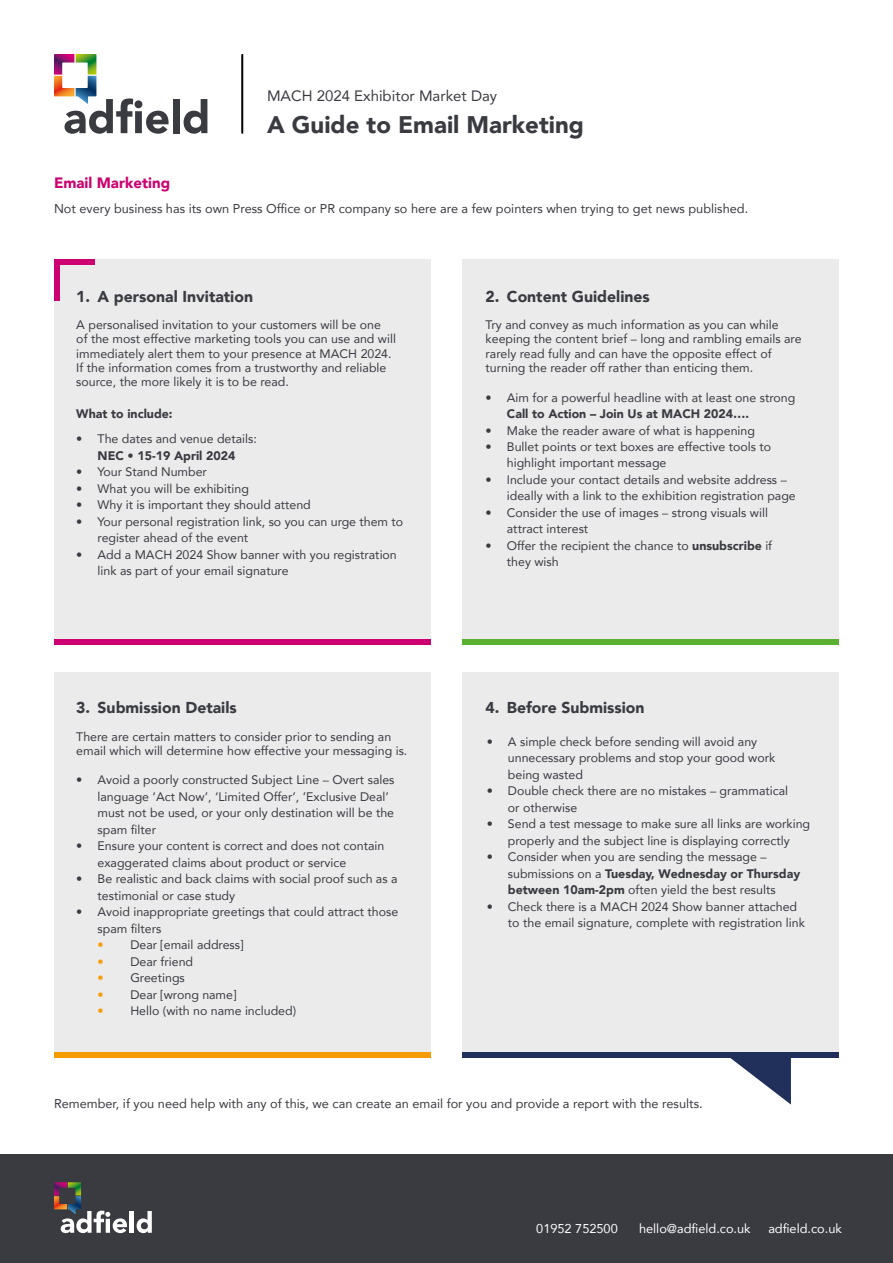
<style>
.page{position:relative;width:893px;height:1263px;background:#fff}
.page>*{position:absolute;margin:0;border:0;box-sizing:border-box;transform-origin:0 0}
.t1{font:900 24px "Avenir";color:#393b41}
.t2{font:900 15.75px "Avenir";color:#393b41}
.t3{font:15px "Avenir";color:#393b41}
.t4{font:900 15px "Avenir";color:#cc0070}
.t5{font:12.75px "Avenir";color:#393b41}
.t6{font:12.75px "Avenir";color:#fff}
.t7{font:12.3px/16.5px "Avenir";color:#393b41}
.t8{font:900 12.3px "Avenir";color:#393b41}
.s1{color:#f59d08}
.s2{font-weight:900}
</style>
<div class="page">
<div style="left:173px;top:99px;width:7px;height:34px;background:#393b41"></div>
<svg style="left:184px;top:99px;width:23px;height:35px"></svg>
<svg style="left:54px;top:54px;width:115px;height:80px"></svg>
<div style="left:242px;top:54px;width:1px;height:80px;border:2px solid #000"></div>
<div style="left:54px;top:259px;width:377px;height:385px;background:#ebebec"></div>
<div style="left:0;top:1154px;width:893px;height:109px;background:#393b41"></div>
<hr style="left:130px;top:1211px;width:4px;height:22px;background:#fff">
<svg style="left:137px;top:1211px;width:15px;height:22px"></svg>
<svg style="left:54px;top:1182px;width:73px;height:51px"></svg>
<div style="left:54px;top:259px;width:40px;height:6px;background:#cc0070"></div>
<div style="left:54px;top:639px;width:377px;height:5px;background:#cc0070"></div>
<div style="left:462px;top:259px;width:377px;height:385px;background:#ebebec"></div>
<div style="left:462px;top:639px;width:377px;height:5px;background:#5ab031"></div>
<div style="left:54px;top:672px;width:377px;height:385px;background:#ebebec"></div>
<div style="left:54px;top:1052px;width:377px;height:5px;background:#f59c00"></div>
<div style="left:462px;top:672px;width:377px;height:385px;background:#ebebec"></div>
<div style="left:462px;top:1052px;width:377px;height:5px;background:#21305b"></div>
<svg style="left:727px;top:1057px;width:64px;height:47px"></svg>
<div style="left:54px;top:259px;width:5px;height:42px;background:#cc0070"></div>
<p class="t3" style="left:267px;top:84px;width:232px">MACH 2024 Exhibitor Market Day</p>
<h1 class="t1" style="left:267px;top:104px;width:318px">A Guide to Email Marketing</h1>
<p class="t4" style="left:54px;top:170px;width:118px">Email Marketing</p>
<p class="t5" style="left:54px;top:198px;width:696px">Not every business has its own Press Office or PR company so here are a few pointers when trying to get news published.</p>
<p class="t2" style="left:76px;top:283px;width:178px">1. A personal Invitation</p>
<p class="t7" style="left:76px;top:317px;width:321px;line-height:14.2px">A personalised invitation to your customers will be one<br>of the most effective marketing tools you can use and will immediately alert them to your presence at MACH 2024.<br>If the information comes from a trustworthy and reliable source, the more likely it is to be read.</p>
<p class="t8" style="left:76px;top:404px;width:98px">What to include:</p>
<p class="t7" style="left:76px;top:430px;width:182px">• The dates and venue details:</p>
<p class="t8" style="left:98px;top:445px;width:139px">NEC • 15-19 April 2024</p>
<p class="t7" style="left:76px;top:463px;width:132px">• Your Stand Number</p>
<p class="t7" style="left:76px;top:480px;width:174px">• What you will be exhibiting</p>
<p class="t7" style="left:76px;top:496px;width:236px">• Why it is important they should attend</p>
<p class="t7" style="left:98px;top:513px;width:307px;text-indent:-21px">• Your personal registration link, so you can urge them to register ahead of the event</p>
<p class="t7" style="left:98px;top:546px;width:301px;text-indent:-21px">• Add a MACH 2024 Show banner with you registration link as part of your email signature</p>
<p class="t2" style="left:76px;top:694px;width:162px">3. Submission Details</p>
<p class="t7" style="left:76px;top:729px;width:333px;line-height:14.2px">There are certain matters to consider prior to sending an email which will determine how effective your messaging is.</p>
<p class="t7" style="left:98px;top:771px;width:298px;text-indent:-21px">• Avoid a poorly constructed Subject Line – Overt sales language ‘Act Now’, ‘Limited Offer’, ’Exclusive Deal’ must not be used, or your only destination will be the spam filter</p>
<p class="t7" style="left:98px;top:837px;width:288px;text-indent:-21px">• Ensure your content is correct and does not contain exaggerated claims about product or service</p>
<p class="t7" style="left:98px;top:870px;width:301px;text-indent:-21px">• Be realistic and back claims with social proof such as a testimonial or case study</p>
<p class="t7" style="left:98px;top:903px;width:302px;text-indent:-21px">• Avoid inappropriate greetings that could attract those spam filters</p>
<p class="t7" style="left:98px;top:936px;width:147px"><span class="s1">•</span> Dear [email address]</p>
<p class="t7" style="left:98px;top:953px;width:97px"><span class="s1">•</span> Dear friend</p>
<p class="t7" style="left:98px;top:969px;width:89px"><span class="s1">•</span> Greetings</p>
<p class="t7" style="left:98px;top:986px;width:140px"><span class="s1">•</span> Dear [wrong name]</p>
<p class="t7" style="left:98px;top:1002px;width:200px"><span class="s1">•</span> Hello (with no name included)</p>
<p class="t2" style="left:486px;top:283px;width:166px">2. Content Guidelines</p>
<p class="t7" style="left:486px;top:317px;width:317px;line-height:14.2px">Try and convey as much information as you can while keeping the content brief – long and rambling emails are rarely read fully and can have the opposite effect of turning the reader off rather than enticing them.</p>
<p class="t7" style="left:486px;top:389px;width:311px">• Aim for a powerful headline with at least one strong</p>
<p class="t8" style="left:507px;top:403px;width:244px">Call to Action – Join Us at MACH 2024….</p>
<p class="t7" style="left:486px;top:422px;width:271px">• Make the reader aware of what is happening</p>
<p class="t7" style="left:507px;top:438px;width:266px;text-indent:-21px">• Bullet points or text boxes are effective tools to highlight important message</p>
<p class="t7" style="left:507px;top:471px;width:290px;text-indent:-21px">• Include your contact details and website address – ideally with a link to the exhibition registration page</p>
<p class="t7" style="left:507px;top:504px;width:263px;text-indent:-21px">• Consider the use of images – strong visuals will attract interest</p>
<p class="t7" style="left:507px;top:537px;width:267px;text-indent:-21px">• Offer the recipient the chance to <span class="s2">unsubscribe</span> if they wish</p>
<p class="t2" style="left:486px;top:694px;width:160px">4. Before Submission</p>
<p class="t7" style="left:508px;top:733px;width:269px;text-indent:-21px">• A simple check before sending will avoid any unnecessary problems and stop your good work being wasted</p>
<p class="t7" style="left:508px;top:782px;width:282px;text-indent:-21px">• Double check there are no mistakes – grammatical or otherwise</p>
<p class="t7" style="left:487px;top:815px;width:325px;text-align:center">• Send a test message to make sure all links are working properly and the subject line is displaying correctly</p>
<p class="t7" style="left:508px;top:848px;width:294px;text-indent:-21px">• Consider when you are sending the message – submissions on a <span class="s2">Tuesday, Wednesday or Thursday between 10am-2pm</span> often yield the best results</p>
<p class="t7" style="left:508px;top:898px;width:298px;text-indent:-21px">• Check there is a MACH 2024 Show banner attached to the email signature, complete with registration link</p>
<p class="t5" style="left:54px;top:1094px;width:650px">Remember, if you need help with any of this, we can create an email for you and provide a report with the results.</p>
<p class="t6" style="left:536px;top:1218px;width:83px">01952 752500</p>
<p class="t6" style="left:639px;top:1218px;width:113px">hello@adfield.co.uk</p>
<p class="t6" style="left:768px;top:1218px;width:75px">adfield.co.uk</p>
</div>
